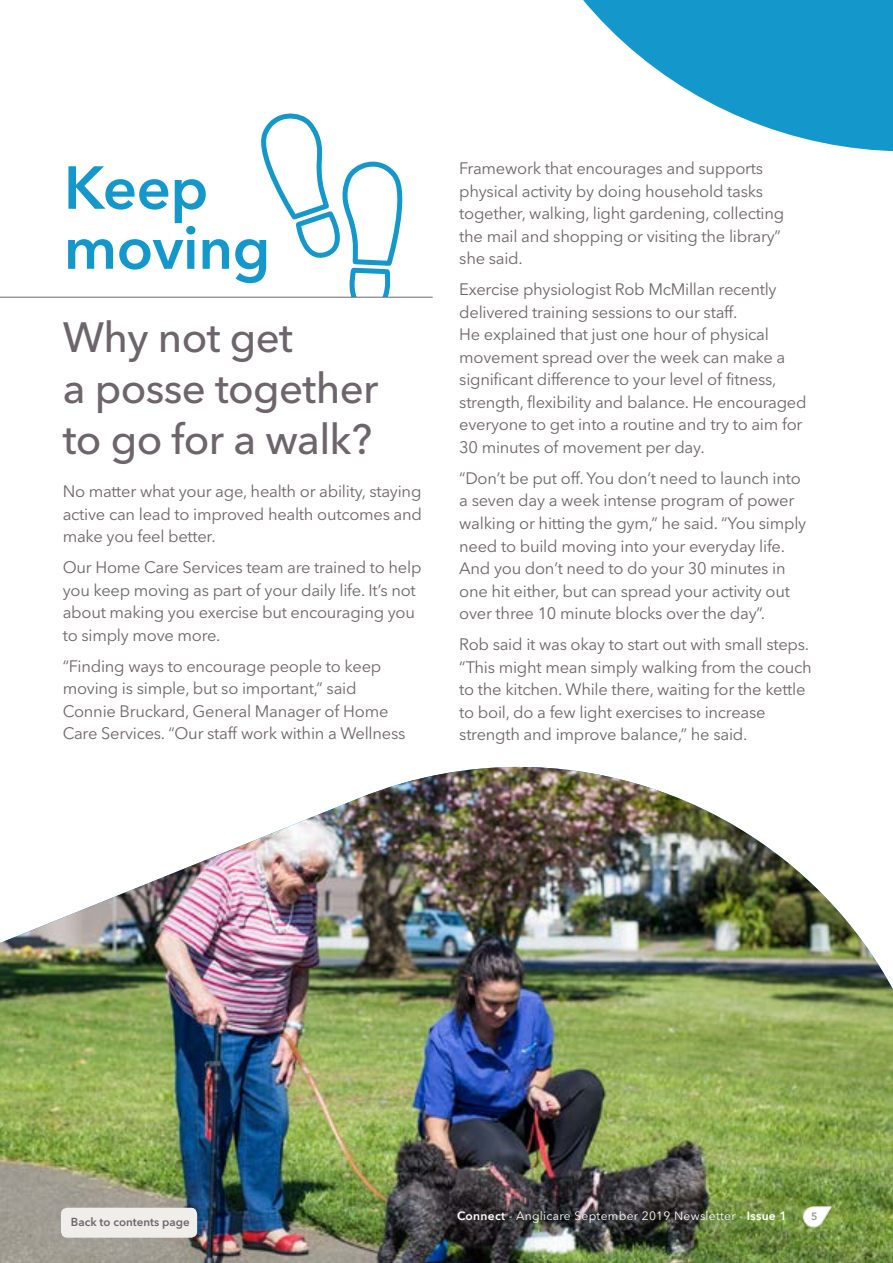
<style>
.page{position:relative;width:893px;height:1263px;background:#fff}
.page>*{position:absolute;margin:0;border:0;box-sizing:border-box;transform-origin:0 0}
.t1{font:600 60px/60px "Avenir Next LT Pro";letter-spacing:-.01em;color:#1498cb}
.t2{font:500 42px/51px "Avenir Next LT Pro";letter-spacing:-.015em;color:#6d656b}
.t3{font:16.5px/22.5px "Avenir Next LT Pro";letter-spacing:-.015em;color:#6d656b}
.t4{font:12px "Avenir Next LT Pro";letter-spacing:.025em;color:#fff}
.t5{font:600 11.55px "Avenir Next LT Pro";color:#6d656b}
.t6{font:600 10.5px "Avenir Next LT Pro";color:#92979a}
.s1{font-weight:600}
</style>
<div class="page">
<svg style="left:583px;top:0;width:310px;height:152px;fill:#1498cb"></svg>
<img style="left:0;top:767px;width:893px;height:496px">
<svg style="left:256px;top:113px;width:153px;height:184px"></svg>
<hr style="left:0;top:297px;width:433px;height:1px;background:#6d656b">
<svg style="left:803px;top:1206px;width:29px;height:21px"></svg>
<div style="left:61px;top:1208px;width:136px;height:30px;background:#f0eeeb;border-radius:6px"></div>
<h1 class="t1" style="left:64px;top:157px;width:208px">Keep moving</h1>
<h2 class="t2" style="left:63px;top:312px;width:317px">Why not get<br>a posse together to go for a walk?</h2>
<p class="t3" style="left:63px;top:480px;width:361px;text-align:justify">No matter what your age, health or ability, staying active can lead to improved health outcomes and make you feel better.</p>
<p class="t3" style="left:63px;top:556px;width:360px">Our Home Care Services team are trained to help you keep moving as part of your daily life. It’s not about making you exercise but encouraging you to simply move more.</p>
<p class="t3" style="left:63px;top:655px;width:344px">“Finding ways to encourage people to keep moving is simple, but so important,” said Connie Bruckard, General Manager of Home Care Services. “Our staff work within a Wellness</p>
<p class="t3" style="left:459px;top:157px;width:327px">Framework that encourages and supports physical activity by doing household tasks together, walking, light gardening, collecting the mail and shopping or visiting the library” she said.</p>
<p class="t3" style="left:459px;top:278px;width:349px">Exercise physiologist Rob McMillan recently delivered training sessions to our staff.<br>He explained that just one hour of physical movement spread over the week can make a significant difference to your level of fitness, strength, flexibility and balance. He encouraged everyone to get into a routine and try to aim for 30 minutes of movement per day.</p>
<p class="t3" style="left:459px;top:467px;width:349px">“Don’t be put off. You don’t need to launch into a seven day a week intense program of power walking or hitting the gym,” he said. “You simply need to build moving into your everyday life.<br>And you don’t need to do your 30 minutes in one hit either, but can spread your activity out over three 10 minute blocks over the day”.</p>
<p class="t3" style="left:459px;top:633px;width:354px">Rob said it was okay to start out with small steps. “This might mean simply walking from the couch to the kitchen. While there, waiting for the kettle to boil, do a few light exercises to increase strength and improve balance,” he said.</p>
<p class="t5" style="left:71px;top:1215px;width:120px">Back to contents page</p>
<p class="t4" style="left:457px;top:1209px;width:331px"><span class="s1">Connect</span> - Anglicare September 2019 Newsletter - <span class="s1">Issue 1</span></p>
<p class="t6" style="left:811px;top:1210px;width:8px">5</p>
</div>
